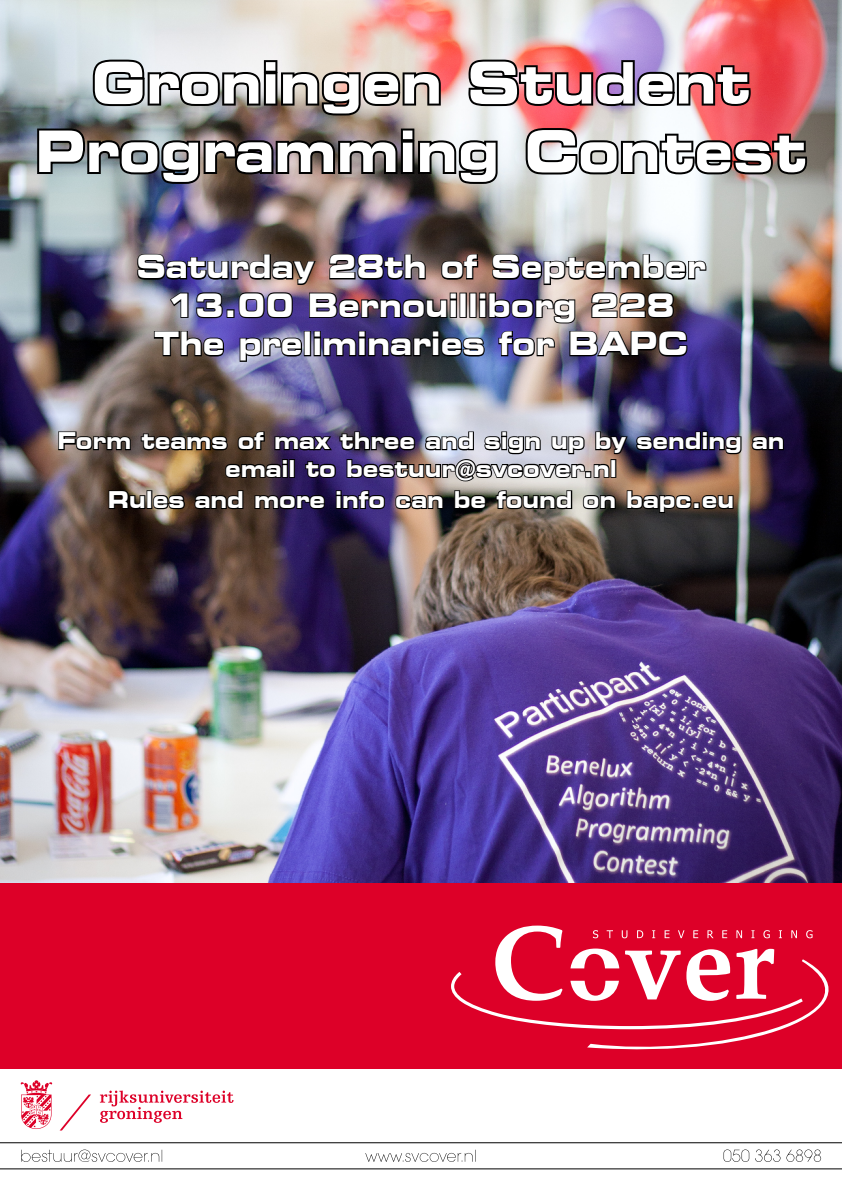
<style>
.page{position:relative;width:842px;height:1191px;background:#fff}
.page>*{position:absolute;margin:0;border:0;box-sizing:border-box;transform-origin:0 0}
.t1{font:700 57px/68.4px "ST Micro Square Ex";color:#fff;text-align:center;scale:.9 1}
.t2{font:700 32px/38.4px "ST Micro Square Ex";color:#fff;text-align:center;scale:.9 1}
.t3{font:700 23px/27.6px "ST Micro Square Ex";color:#fff;text-align:center;scale:.9 1}
</style>
<div class="page">
<img style="left:0;top:0;width:842px;height:882px">
<img style="left:35px;top:0;width:775px;height:187px">
<img style="left:136px;top:234px;width:571px;height:150px">
<svg style="left:750px;top:435px;width:35px;height:17px"></svg>
<img style="left:57px;top:406px;width:686px;height:134px">
<hr style="left:0;top:1142px;width:842px;height:1px;background:#000">
<hr style="left:0;top:1168px;width:842px;height:1px;background:#000">
<svg style="left:21px;top:1149px;width:141px;height:13px"></svg>
<svg style="left:723px;top:1149px;width:98px;height:13px"></svg>
<svg style="left:365px;top:1149px;width:111px;height:13px"></svg>
<div style="left:0;top:882px;width:842px;height:186px;background:#dd0028"></div>
<svg style="left:451px;top:925px;width:378px;height:125px"></svg>
<svg style="left:21px;top:1080px;width:212px;height:50px"></svg>
<h1 class="t1" style="left:35px;top:49px;width:859px">Groningen Student<br>Programming Contest</h1>
<h2 class="t2" style="left:136px;top:248px;width:634px">Saturday 28th of September<br>13.00 Bernouilliborg 228<br>The preliminaries for BAPC</h2>
<p class="t3" style="left:58px;top:427px;width:809px">Form teams of max three and sign up by sending an email to bestuur@svcover.nl</p>
<p class="t3" style="left:108px;top:486px;width:697px">Rules and more info can be found on bapc.eu</p>
</div>
